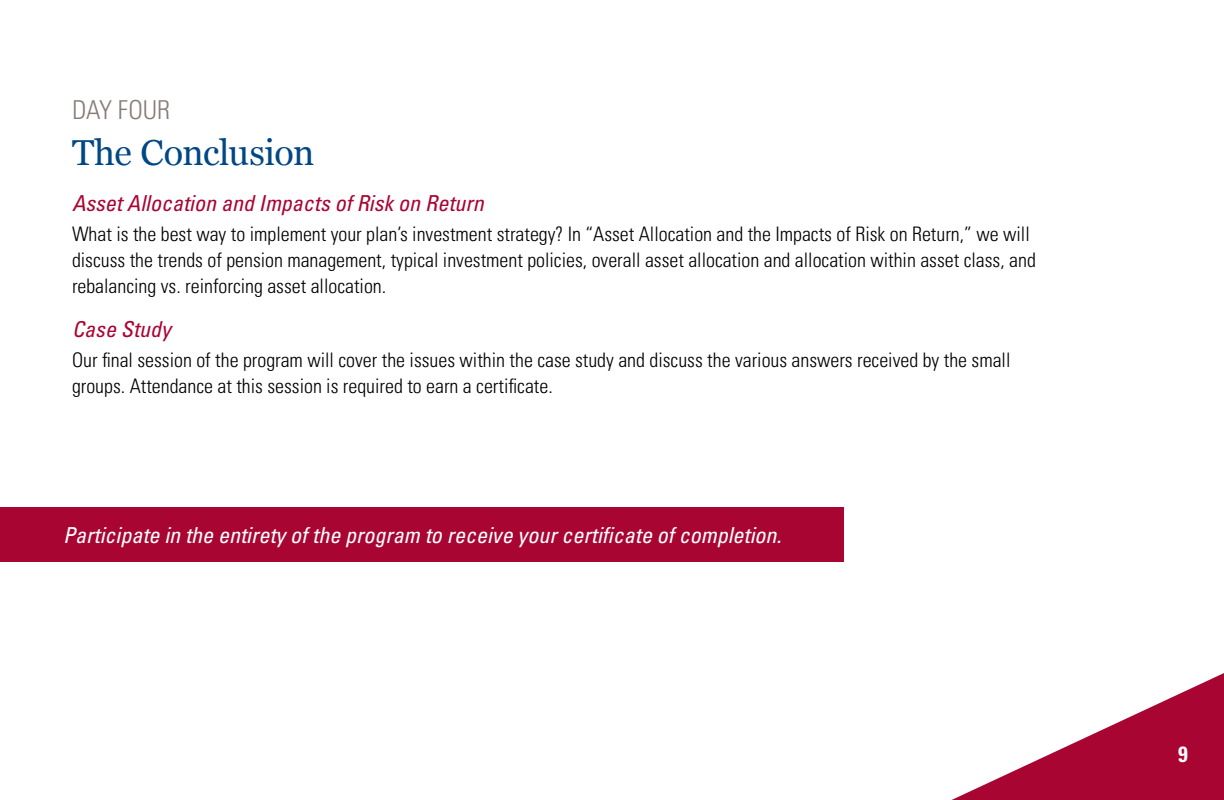
<style>
.page{position:relative;width:1224px;height:800px;background:#fff}
.page>*{position:absolute;margin:0;border:0;box-sizing:border-box;transform-origin:0 0}
.t1{font:36px "Georgia";letter-spacing:-.02em;color:#004785}
.t2{font:300 condensed 26px "Univers LT Pro";color:#877b77}
.t3{font:italic condensed 22px "Univers LT Pro";color:#fff}
.t4{font:italic condensed 22px "Univers LT Pro";color:#a90533}
.t5{font:700 condensed 22px "Univers LT Pro";color:#fff}
.t6{font:300 condensed 20px/26px "Univers LT Pro";color:#000}
</style>
<div class="page">
<svg style="left:954px;top:673px;width:270px;height:126px"></svg>
<div style="left:0;top:507px;width:844px;height:54px;background:#a90533"></div>
<h2 class="t2" style="left:72px;top:92px;width:100px">DAY FOUR</h2>
<h1 class="t1" style="left:72px;top:126px;width:244px">The Conclusion</h1>
<p class="t4" style="left:72px;top:189px;width:413px">Asset Allocation and Impacts of Risk on Return</p>
<p class="t6" style="left:72px;top:220px;width:965px">What is the best way to implement your plan’s investment strategy? In “Asset Allocation and the Impacts of Risk on Return,” we will discuss the trends of pension management, typical investment policies, overall asset allocation and allocation within asset class, and rebalancing vs. reinforcing asset allocation.</p>
<p class="t4" style="left:72px;top:315px;width:100px">Case Study</p>
<p class="t6" style="left:72px;top:346px;width:940px">Our final session of the program will cover the issues within the case study and discuss the various answers received by the small groups. Attendance at this session is required to earn a certificate.</p>
<p class="t3" style="left:63px;top:520px;width:720px">Participate in the entirety of the program to receive your certificate of completion.</p>
<p class="t5" style="left:1178px;top:740px;width:11px">9</p>
</div>
